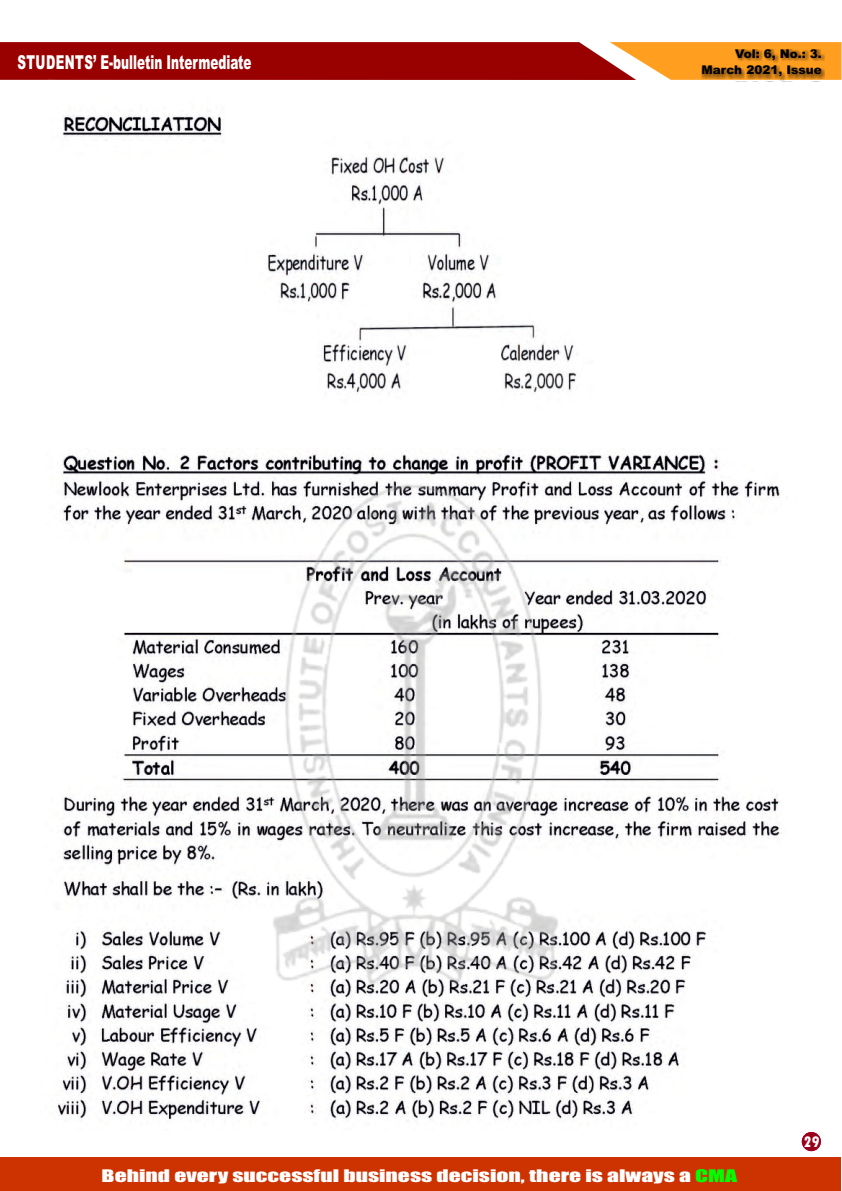
<style>
.page{position:relative;width:842px;height:1191px;background:#fff}
.page>*{position:absolute;margin:0;border:0;box-sizing:border-box;transform-origin:0 0}
.t1{font:900 19.2px "Arial";color:#fff;scale:.63 1}
.t2{font:16px "Impact";color:#fff;scale:1.48 1}
.t3{font:800 condensed 16px "Tw Cen";color:#fff}
.t4{font:900 12px/16.9px "Arial";color:#000;text-align:right}
.s1{color:#0f0}
</style>
<div class="page">
<svg style="left:0;top:42px;width:841px;height:38px;background:#ab2110"></svg>
<div style="left:0;top:1157px;width:841px;height:34px;background:#c30"></div>
<div style="left:802px;top:1132px;width:19px;height:19px;background:#99001a;border-radius:50%"></div>
<img style="left:56px;top:81px;width:737px;height:1040px">
<img style="left:249px;top:450px;width:315px;height:573px">
<div style="left:701px;top:49px;width:123px;height:32px;background:#000;opacity:.49"></div>
<p class="t1" style="left:17px;top:56px;width:373px">STUDENTS’ E-bulletin Intermediate</p>
<p class="t4" style="left:702px;top:46px;width:122px">Vol: 6, No.: 3.<br>March 2021, Issue</p>
<p class="t3" style="left:802px;top:1136px;width:19px">33i 2933</p>
<p class="t2" style="left:102px;top:1169px;width:431px">Behind every successful business decision, there is always a <span class="s1">CMA</span></p>
</div>
